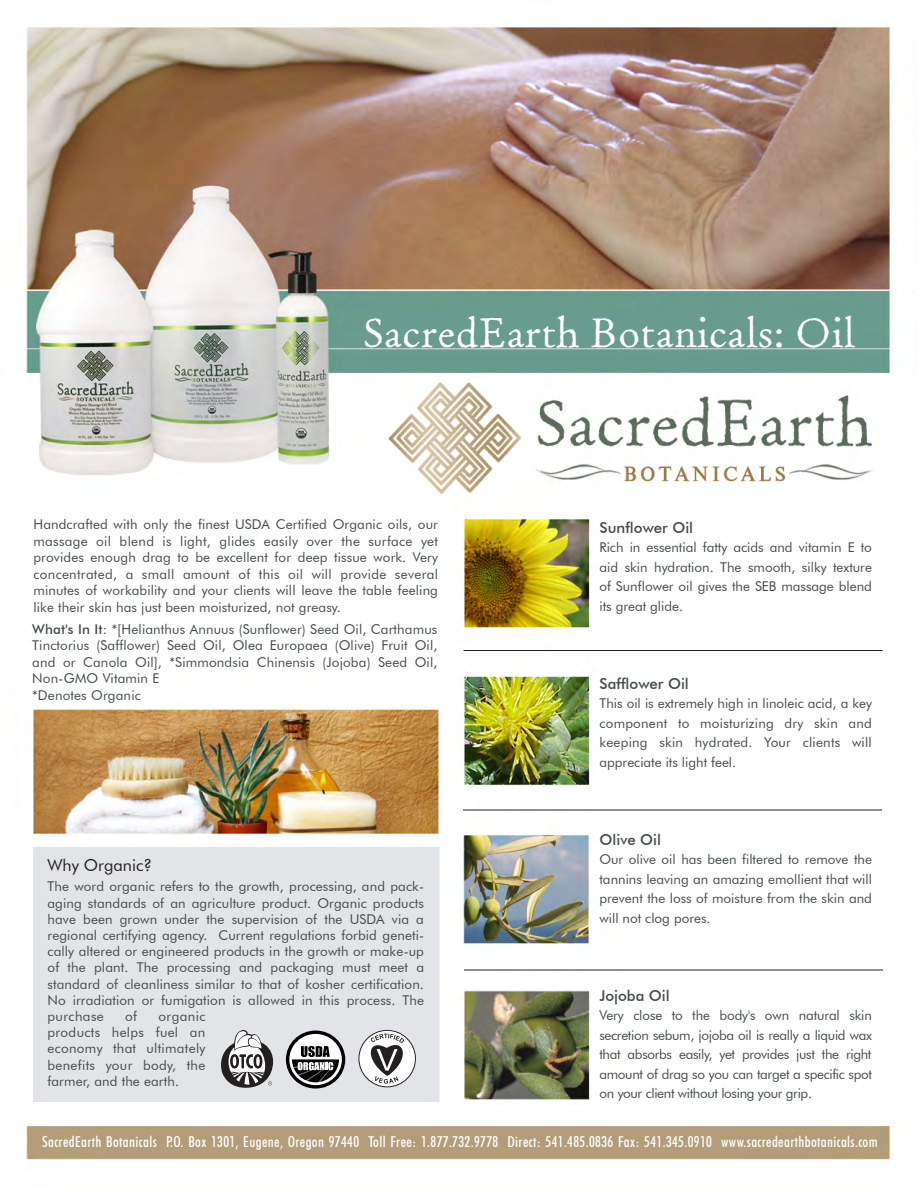
<style>
.page{position:relative;width:918px;height:1188px;background:#fff}
.page>*{position:absolute;margin:0;border:0;box-sizing:border-box;transform-origin:0 0}
.t1{font:40.5px "Old Claude NEW Regular";letter-spacing:.015em;color:#fff}
.t2{font:16.5px "Futura BT";color:#231f20}
.t3{font:500 condensed 15px "Futura BT";letter-spacing:.025em;color:#fff}
.t4{font:500 15px "Futura BT";color:#444b4c}
.t5{font:13.5px/19.5px "Futura BT";letter-spacing:.01em;color:#444b4c;text-align:justify}
.s1{font-weight:500}
</style>
<div class="page">
<img style="left:26px;top:27px;width:864px;height:1133px">
<div style="left:34px;top:847px;width:405px;height:255px;background:#e2e4e7"></div>
<hr style="left:464px;top:650px;width:418px;height:1px;background:#231f20">
<hr style="left:463px;top:810px;width:419px;height:1px;background:#231f20">
<hr style="left:464px;top:970px;width:419px;height:1px;background:#231f20">
<svg style="left:286px;top:1031px;width:59px;height:58px"></svg>
<svg style="left:221px;top:1030px;width:52px;height:58px"></svg>
<svg style="left:358px;top:1030px;width:58px;height:57px"></svg>
<h1 class="t1" style="left:363px;top:298px;width:493px">SacredEarth Botanicals: Oil</h1>
<p class="t5" style="left:33px;top:516px;width:406px;line-height:16.5px">Handcrafted with only the finest USDA Certified Organic oils, our massage oil blend is light, glides easily over the surface yet provides enough drag to be excellent for deep tissue work. Very concentrated, a small amount of this oil will provide several minutes of workability and your clients will leave the table feeling like their skin has just been moisturized, not greasy.</p>
<p class="t5" style="left:32px;top:620px;width:407px;line-height:16.5px;text-align:left"><span class="s1">What's In It:</span> *[Helianthus Annuus (Sunflower) Seed Oil, Carthamus Tinctorius (Safflower) Seed Oil, Olea Europaea (Olive) Fruit Oil, and or Canola Oil], *Simmondsia Chinensis (Jojoba) Seed Oil, Non-GMO Vitamin E<br>*Denotes Organic</p>
<p class="t2" style="left:47px;top:855px;width:106px">Why Organic?</p>
<p class="t5" style="left:47px;top:878px;width:378px;line-height:16.2px">The word organic refers to the growth, processing, and pack&shy;aging standards of an agriculture product. Organic products have been grown under the supervision of the USDA via a regional certifying agency. Current regulations forbid geneti&shy;cally altered or engineered products in the growth or make-up of the plant. The processing and packaging must meet a standard of cleanliness similar to that of kosher certification.<br>No irradiation or fumigation is allowed in this process. The purchase</p>
<p class="t5" style="left:125px;top:1006px;width:13px">of</p>
<p class="t5" style="left:47px;top:1008px;width:160px;line-height:16.2px;text-indent:111px">organic products helps fuel an economy that ultimately benefits your body, the farmer, and the earth.</p>
<p class="t4" style="left:599px;top:518px;width:95px">Sunflower Oil</p>
<p class="t5" style="left:599px;top:538px;width:274px">Rich in essential fatty acids and vitamin E to aid skin hydration. The smooth, silky texture of Sunflower oil gives the SEB massage blend its great glide.</p>
<p class="t4" style="left:599px;top:674px;width:91px">Safflower Oil</p>
<p class="t5" style="left:599px;top:694px;width:274px">This oil is extremely high in linoleic acid, a key component to moisturizing dry skin and keeping skin hydrated. Your clients will appreciate its light feel.</p>
<p class="t4" style="left:599px;top:830px;width:63px">Olive Oil</p>
<p class="t5" style="left:599px;top:850px;width:274px">Our olive oil has been filtered to remove the tannins leaving an amazing emollient that will prevent the loss of moisture from the skin and will not clog pores.</p>
<p class="t4" style="left:599px;top:986px;width:72px">Jojoba Oil</p>
<p class="t5" style="left:599px;top:1006px;width:274px">Very close to the body's own natural skin secretion sebum, jojoba oil is really a liquid wax that absorbs easily, yet provides just the right amount of drag so you can target a specific spot on your client without losing your grip.</p>
<p class="t3" style="left:42px;top:1132px;width:837px">SacredEarth Botanicals P.O. Box 1301, Eugene, Oregon 97440 Toll Free: 1.877.732.9778 Direct: 541.485.0836 Fax: 541.345.0910 www.sacredearthbotanicals.com</p>
</div>
